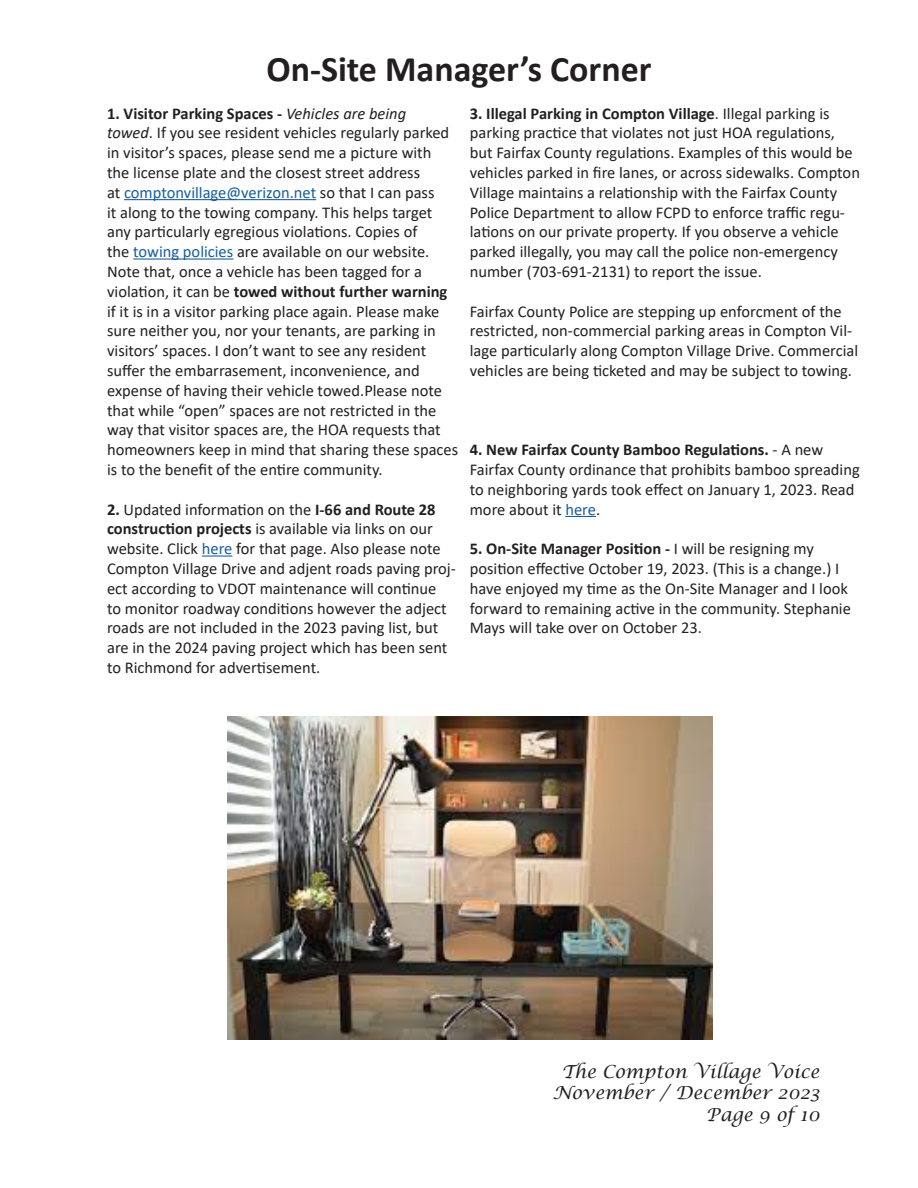
<style>
.page{position:relative;width:918px;height:1188px;background:#fff}
.page>*{position:absolute;margin:0;border:0;box-sizing:border-box;transform-origin:0 0}
.t1{font:700 36px "Calibri";color:#231f20}
.t2{font:italic 18px/21.6px "Lucida Calligraphy";color:#231f20;text-align:right}
.t3{font:16.5px/19.8px "Calibri";color:#231f20}
.s1{font-weight:700}
.s2{font-style:italic}
.s3{color:#175d9e}
</style>
<div class="page">
<hr style="left:124px;top:199px;width:192px;height:1px;background:#175d9e">
<hr style="left:133px;top:259px;width:100px;height:1px;background:#175d9e">
<hr style="left:202px;top:556px;width:30px;height:1px;background:#175d9e">
<hr style="left:565px;top:516px;width:31px;height:1px;background:#175d9e">
<img style="left:228px;top:717px;width:485px;height:322px">
<p class="t1" style="left:266px;top:44px;width:387px">On-Site Manager’s Corner</p>
<p class="t3" style="left:107px;top:103px;width:353px"><span class="s1">1. Visitor Parking Spaces -</span> <span class="s2">Vehicles are being<br>towed</span>. If you see resident vehicles regularly parked in visitor’s spaces, please send me a picture with<br>the license plate and the closest street address<br>at <span class="s3">comptonvillage@verizon.net</span> so that I can pass<br>it along to the towing company. This helps target any particularly egregious violations. Copies of<br>the <span class="s3">towing policies</span> are available on our website.<br>Note that, once a vehicle has been tagged for a violation, it can be <span class="s1">towed without further warning </span>if it is in a visitor parking place again. Please make sure neither you, nor your tenants, are parking in visitors’ spaces. I don’t want to see any resident suffer the embarrasement, inconvenience, and expense of having their vehicle towed.Please note that while “open” spaces are not restricted in the way that visitor spaces are, the HOA requests that homeowners keep in mind that sharing these spaces is to the benefit of the entire community.</p>
<p class="t3" style="left:107px;top:499px;width:350px"><span class="s1">2.</span> Updated information on the <span class="s1">I-66 and Route 28 construction projects</span> is available via links on our website. Click <span class="s3">here</span> for that page. Also please note Compton Village Drive and adjent roads paving proj&shy;ect according to VDOT maintenance will continue<br>to monitor roadway conditions however the adject roads are not included in the 2023 paving list, but are in the 2024 paving project which has been sent to Richmond for advertisement.</p>
<p class="t3" style="left:470px;top:103px;width:392px"><span class="s1">3. Illegal Parking in Compton Village</span>. Illegal parking is parking practice that violates not just HOA regulations, but Fairfax County regulations. Examples of this would be vehicles parked in fire lanes, or across sidewalks. Compton Village maintains a relationship with the Fairfax County Police Department to allow FCPD to enforce traffic regu&shy;lations on our private property. If you observe a vehicle parked illegally, you may call the police non-emergency number (703-691-2131) to report the issue.</p>
<p class="t3" style="left:470px;top:301px;width:390px">Fairfax County Police are stepping up enforcment of the restricted, non-commercial parking areas in Compton Vil&shy;lage particularly along Compton Village Drive. Commercial vehicles are being ticketed and may be subject to towing.</p>
<p class="t3" style="left:470px;top:439px;width:392px"><span class="s1">4. New Fairfax County Bamboo Regulations.</span> - A new Fairfax County ordinance that prohibits bamboo spreading to neighboring yards took effect on January 1, 2023. Read more about it <span class="s3">here</span>.</p>
<p class="t3" style="left:470px;top:538px;width:383px"><span class="s1">5. On-Site Manager Position -</span> I will be resigning my position effective October 19, 2023. (This is a change.) I have enjoyed my time as the On-Site Manager and I look forward to remaining active in the community. Stephanie Mays will take over on October 23.</p>
<p class="t2" style="left:553px;top:1061px;width:268px">The Compton Village Voice<br>November / December 2023<br>Page 9 of 10</p>
</div>
